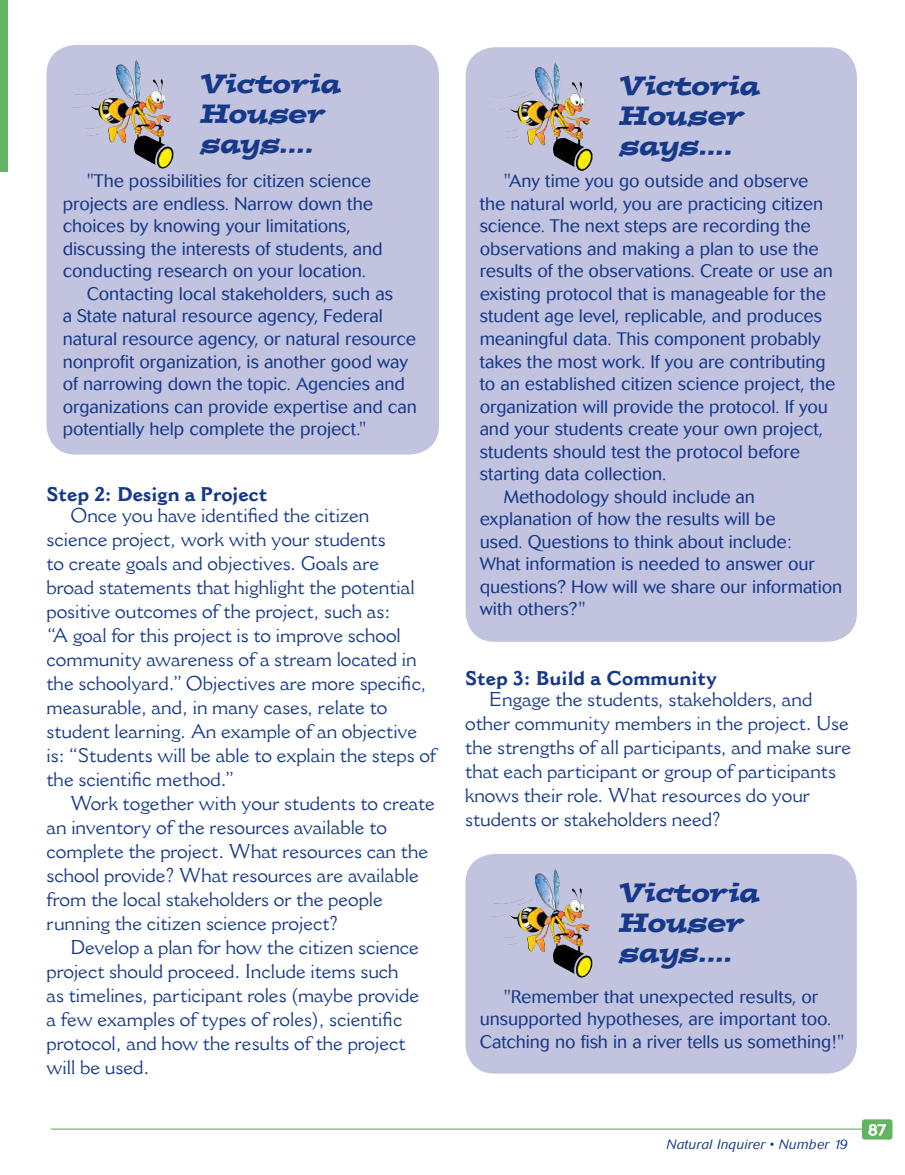
<style>
.page{position:relative;width:905px;height:1175px;background:#fff}
.page>*{position:absolute;margin:0;border:0;box-sizing:border-box;transform-origin:0 0}
.t1{font:italic 27px/30px "Postino";letter-spacing:-.01em;color:#153889}
.t2{font:19.5px/24px "Cantoria";color:#153889}
.t3{font:700 19.5px "Cantoria";color:#153889}
.t4{font:300 18px/22.5px "Cosmos";letter-spacing:-.005em;color:#153889}
.t5{font:300 15px "Cosmos";color:#fff}
.t6{font:italic 300 13.5px "Cosmos";letter-spacing:.025em;color:#153889}
</style>
<div class="page">
<hr style="left:51px;top:1128px;width:827px;height:1px;background:#63b461">
<div style="left:862px;top:1119px;width:30px;height:20px;background:#63b461;border-radius:3px"></div>
<svg style="left:868px;top:1124px;width:18px;height:12px"></svg>
<div style="left:0;top:0;width:8px;height:171px;background:#63b461"></div>
<div style="left:468px;top:50px;width:386px;height:589px;background:#c2c3de;border-radius:27px"></div>
<div style="left:465px;top:47px;width:391px;height:595px;border:4px solid #c2c3de;border-radius:27px"></div>
<img style="left:525px;top:63px;width:30px;height:47px">
<div style="left:49px;top:47px;width:387px;height:405px;background:#c2c3de;border-radius:27px"></div>
<div style="left:46px;top:45px;width:393px;height:409px;border:4px solid #c2c3de;border-radius:27px"></div>
<img style="left:106px;top:60px;width:30px;height:47px">
<div style="left:467px;top:856px;width:387px;height:215px;background:#c2c3de;border-radius:27px"></div>
<div style="left:465px;top:854px;width:391px;height:219px;border:4px solid #c2c3de;border-radius:27px"></div>
<img style="left:525px;top:873px;width:29px;height:43px">
<h1 class="t1" style="left:200px;top:67px;width:142px">Victoria<br>Houser says....</h1>
<p class="t4" style="left:87px;top:170px;width:286px">"The possibilities for citizen science</p>
<p class="t4" style="left:63px;top:193px;width:311px">projects are endless. Narrow down the</p>
<p class="t4" style="left:63px;top:215px;width:289px">choices by knowing your limitations,</p>
<p class="t4" style="left:63px;top:238px;width:321px">discussing the interests of students, and</p>
<p class="t4" style="left:63px;top:260px;width:304px">conducting research on your location.</p>
<p class="t4" style="left:87px;top:283px;width:308px">Contacting local stakeholders, such as</p>
<p class="t4" style="left:63px;top:305px;width:321px">a State natural resource agency, Federal</p>
<p class="t4" style="left:63px;top:328px;width:355px">natural resource agency, or natural resource</p>
<p class="t4" style="left:63px;top:350px;width:347px">nonprofit organization, is another good way</p>
<p class="t4" style="left:63px;top:373px;width:344px">of narrowing down the topic. Agencies and</p>
<p class="t4" style="left:63px;top:395px;width:356px">organizations can provide expertise and can</p>
<p class="t4" style="left:63px;top:418px;width:305px">potentially help complete the project."</p>
<p class="t3" style="left:46px;top:482px;width:222px">Step 2: Design a Project</p>
<p class="t2" style="left:46px;top:503px;width:391px;text-indent:24px">Once you have identified the citizen<br>science project, work with your students<br>to create goals and objectives. Goals are<br>broad statements that highlight the potential positive outcomes of the project, such as:<br>“A goal for this project is to improve school community awareness of a stream located in the schoolyard.” Objectives are more specific, measurable, and, in many cases, relate to student learning. An example of an objective is: “Students will be able to explain the steps of the scientific method.”</p>
<p class="t2" style="left:46px;top:791px;width:390px;text-indent:24px">Work together with your students to create an inventory of the resources available to complete the project. What resources can the school provide? What resources are available from the local stakeholders or the people running the citizen science project?</p>
<p class="t2" style="left:46px;top:935px;width:374px;text-indent:24px">Develop a plan for how the citizen science project should proceed. Include items such as timelines, participant roles (maybe provide a few examples of types of roles), scientific protocol, and how the results of the project will be used.</p>
<h1 class="t1" style="left:619px;top:70px;width:142px">Victoria<br>Houser says....</h1>
<p class="t4" style="left:503px;top:170px;width:306px">"Any time you go outside and observe</p>
<p class="t4" style="left:479px;top:193px;width:345px">the natural world, you are practicing citizen</p>
<p class="t4" style="left:479px;top:215px;width:332px">science. The next steps are recording the</p>
<p class="t4" style="left:479px;top:238px;width:340px">observations and making a plan to use the</p>
<p class="t4" style="left:479px;top:260px;width:355px">results of the observations. Create or use an</p>
<p class="t4" style="left:479px;top:283px;width:347px">existing protocol that is manageable for the</p>
<p class="t4" style="left:479px;top:305px;width:344px">student age level, replicable, and produces</p>
<p class="t4" style="left:479px;top:328px;width:342px">meaningful data. This component probably</p>
<p class="t4" style="left:479px;top:350px;width:347px">takes the most work. If you are contributing</p>
<p class="t4" style="left:479px;top:373px;width:357px">to an established citizen science project, the</p>
<p class="t4" style="left:479px;top:395px;width:350px">organization will provide the protocol. If you</p>
<p class="t4" style="left:479px;top:418px;width:345px">and your students create your own project,</p>
<p class="t4" style="left:479px;top:440px;width:322px">students should test the protocol before</p>
<p class="t4" style="left:479px;top:463px;width:188px">starting data collection.</p>
<p class="t4" style="left:503px;top:485px;width:253px">Methodology should include an</p>
<p class="t4" style="left:479px;top:508px;width:297px">explanation of how the results will be</p>
<p class="t4" style="left:479px;top:530px;width:313px">used. Questions to think about include:</p>
<p class="t4" style="left:479px;top:553px;width:336px">What information is needed to answer our</p>
<p class="t4" style="left:479px;top:575px;width:364px">questions? How will we share our information</p>
<p class="t4" style="left:479px;top:598px;width:107px">with others?"</p>
<p class="t3" style="left:465px;top:667px;width:253px">Step 3: Build a Community</p>
<p class="t2" style="left:465px;top:687px;width:387px;text-indent:24px">Engage the students, stakeholders, and other community members in the project. Use the strengths of all participants, and make sure that each participant or group of participants knows their role. What resources do your students or stakeholders need?</p>
<h1 class="t1" style="left:619px;top:876px;width:142px">Victoria<br>Houser says....</h1>
<p class="t4" style="left:479px;top:985px;width:366px;text-indent:24px">"Remember that unexpected results, or unsupported hypotheses, are important too.<br>Catching no fish in a river tells us something!"</p>
<p class="t6" style="left:666px;top:1136px;width:183px">Natural Inquirer • Number 19</p>
<p class="t5" style="left:868px;top:1121px;width:20px">87</p>
</div>
